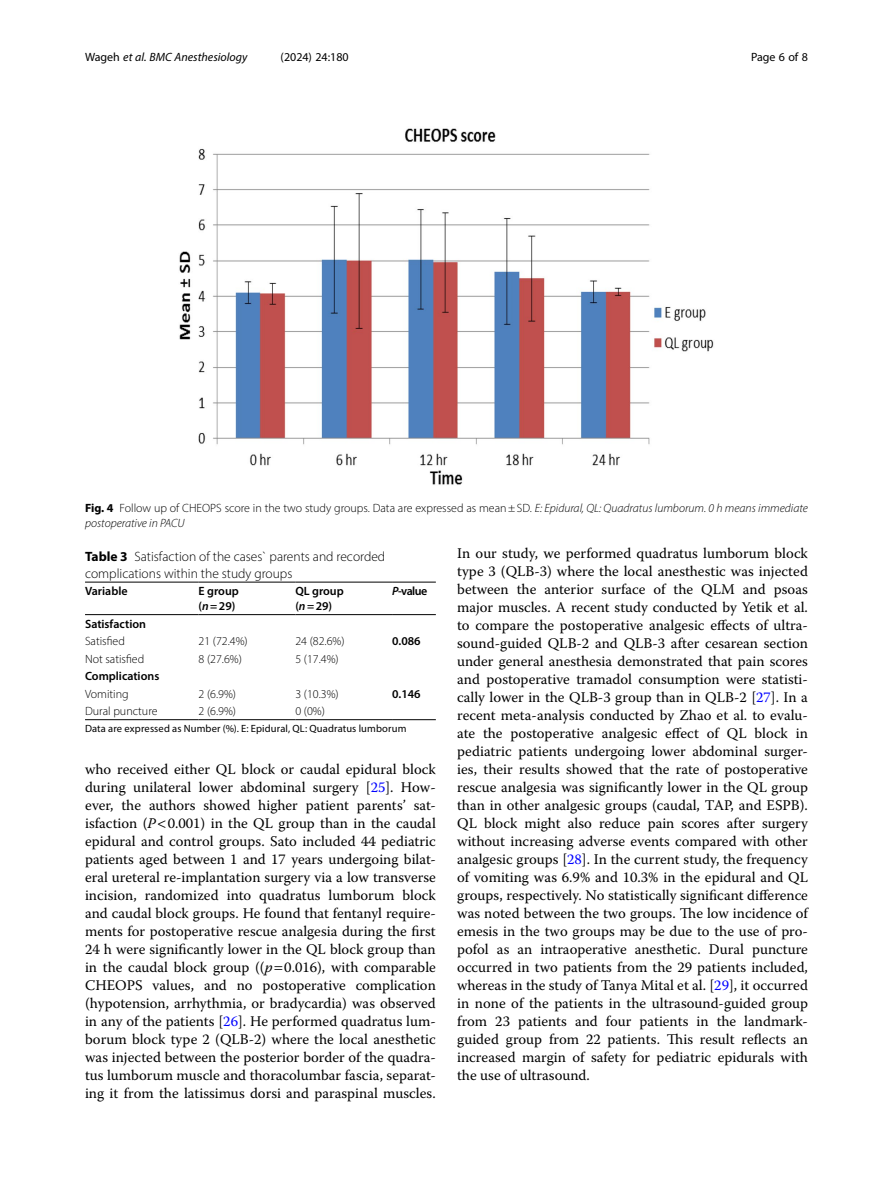
<style>
.page{position:relative;width:893px;height:1191px;background:#fff}
.page>*{position:absolute;margin:0;border:0;box-sizing:border-box;transform-origin:0 0}
.Body_Text{font:14.7px/18px "Warnock Pro";color:#000;text-align:justify}
.Table_Caption{font:300 13.5px/16.5px "Myriad Pro";color:#000}
.Figure_Caption{font:300 12px/15px "Myriad Pro";color:#000}
.Table_Body{font:300 12px "Myriad Pro";color:#000}
.Table_Head{font:600 12px "Myriad Pro";color:#000}
.Table_Body-2{font:600 12px "Myriad Pro";color:#000}
.t1{font:italic 12px "Myriad Pro";color:#000}
.t2{font:12px "Myriad Pro";color:#000}
.Table_Footnote{font:10.5px "Myriad Pro";letter-spacing:.01em;color:#000}
.s1{font-style:normal}
.s2{font-weight:700}
.s3{font-style:italic}
.s4{color:#00f}
</style>
<div class="page">
<hr style="left:392px;top:719px;width:44px;height:1px;background:#000">
<hr style="left:85px;top:614px;width:114px;height:1px;background:#000">
<hr style="left:199px;top:582px;width:96px;height:1px;background:#000">
<hr style="left:199px;top:614px;width:96px;height:1px;background:#000">
<hr style="left:295px;top:582px;width:97px;height:1px;background:#000">
<hr style="left:295px;top:614px;width:97px;height:1px;background:#000">
<hr style="left:392px;top:582px;width:44px;height:1px;background:#000">
<hr style="left:392px;top:614px;width:44px;height:1px;background:#000">
<hr style="left:199px;top:719px;width:96px;height:1px;background:#000">
<hr style="left:295px;top:719px;width:97px;height:1px;background:#000">
<hr style="left:85px;top:719px;width:114px;height:1px;background:#000">
<hr style="left:85px;top:582px;width:114px;height:1px;background:#000">
<img style="left:179px;top:128px;width:535px;height:357px">
<p class="t1" style="left:85px;top:50px;width:164px"><span class="s1">Wageh</span> et al. BMC Anesthesiology</p>
<p class="t2" style="left:281px;top:50px;width:70px">(2024) 24:180</p>
<p class="t2" style="left:751px;top:50px;width:58px">Page 6 of 8</p>
<p class="Figure_Caption" style="left:85px;top:501px;width:724px"><span class="s2">Fig. 4</span> Follow up of CHEOPS score in the two study groups. Data are expressed as mean±SD. <span class="s3">E: Epidural, QL: Quadratus lumborum. 0 h means immediate postoperative in PACU</span></p>
<p class="Table_Caption" style="left:85px;top:548px;width:302px"><span class="s2">Table 3</span> Satisfaction of the cases` parents and recorded complications within the study groups</p>
<p class="Table_Head" style="left:85px;top:583px;width:44px">Variable</p>
<p class="Table_Head" style="left:199px;top:583px;width:42px">E group</p>
<p class="Table_Head" style="left:199px;top:598px;width:38px">(<span class="s3">n</span>=29)</p>
<p class="Table_Head" style="left:295px;top:583px;width:50px">QL group</p>
<p class="Table_Head" style="left:295px;top:598px;width:38px">(<span class="s3">n</span>=29)</p>
<p class="Table_Head" style="left:392px;top:583px;width:37px"><span class="s3">P</span>-value</p>
<p class="Table_Body-2" style="left:85px;top:616px;width:63px">Satisfaction</p>
<p class="Table_Body" style="left:85px;top:634px;width:41px">Satisfied</p>
<p class="Table_Body" style="left:199px;top:634px;width:51px">21 (72.4%)</p>
<p class="Table_Body" style="left:295px;top:634px;width:51px">24 (82.6%)</p>
<p class="Table_Body-2" style="left:392px;top:633px;width:30px">0.086</p>
<p class="Table_Body" style="left:85px;top:651px;width:61px">Not satisfied</p>
<p class="Table_Body" style="left:199px;top:651px;width:45px">8 (27.6%)</p>
<p class="Table_Body" style="left:295px;top:651px;width:45px">5 (17.4%)</p>
<p class="Table_Body-2" style="left:85px;top:668px;width:76px">Complications</p>
<p class="Table_Body" style="left:85px;top:686px;width:45px">Vomiting</p>
<p class="Table_Body" style="left:199px;top:686px;width:39px">2 (6.9%)</p>
<p class="Table_Body" style="left:295px;top:686px;width:45px">3 (10.3%)</p>
<p class="Table_Body-2" style="left:392px;top:686px;width:30px">0.146</p>
<p class="Table_Body" style="left:85px;top:704px;width:74px">Dural puncture</p>
<p class="Table_Body" style="left:199px;top:704px;width:39px">2 (6.9%)</p>
<p class="Table_Body" style="left:295px;top:704px;width:31px">0 (0%)</p>
<p class="Table_Footnote" style="left:85px;top:722px;width:323px">Data are expressed as Number (%). E: Epidural, QL: Quadratus lumborum</p>
<p class="Body_Text" style="left:85px;top:760px;width:352px">who received either QL block or caudal epidural block during unilateral lower abdominal surgery [<span class="s4">25</span>]. How&shy;ever, the authors showed higher patient parents’ sat&shy;isfaction (<span class="s3">P</span> 0.001) in the QL group than in the caudal epidural and control groups. Sato included 44 pediatric patients aged between 1 and 17 years undergoing bilat&shy;eral ureteral re-implantation surgery via a low transverse incision, randomized into quadratus lumborum block and caudal block groups. He found that fentanyl require&shy;ments for postoperative rescue analgesia during the first 24 h were significantly lower in the QL block group than in the caudal block group ((<span class="s3">p</span> 0.016), with comparable CHEOPS values, and no postoperative complication (hypotension, arrhythmia, or bradycardia) was observed in any of the patients [<span class="s4">26</span>]. He performed quadratus lum&shy;borum block type 2 (QLB-2) where the local anesthetic was injected between the posterior border of the quadra&shy;tus lumborum muscle and thoracolumbar fascia, separat&shy;ing it from the latissimus dorsi and paraspinal muscles.</p>
<p class="Body_Text" style="left:457px;top:544px;width:352px">In our study, we performed quadratus lumborum block type 3 (QLB-3) where the local anesthestic was injected between the anterior surface of the QLM and psoas major muscles. A recent study conducted by Yetik et al. to compare the postoperative analgesic effects of ultra&shy;sound-guided QLB-2 and QLB-3 after cesarean section under general anesthesia demonstrated that pain scores and postoperative tramadol consumption were statisti&shy;cally lower in the QLB-3 group than in QLB-2 [<span class="s4">27</span>]. In a recent meta-analysis conducted by Zhao et al. to evalu&shy;ate the postoperative analgesic effect of QL block in pediatric patients undergoing lower abdominal surger&shy;ies, their results showed that the rate of postoperative rescue analgesia was significantly lower in the QL group than in other analgesic groups (caudal, TAP, and ESPB).<br>QL block might also reduce pain scores after surgery without increasing adverse events compared with other analgesic groups [<span class="s4">28</span>]. In the current study, the frequency of vomiting was 6.9% and 10.3% in the epidural and QL groups, respectively. No statistically significant difference was noted between the two groups. The low incidence of emesis in the two groups may be due to the use of pro&shy;pofol as an intraoperative anesthetic. Dural puncture occurred in two patients from the 29 patients included, whereas in the study of Tanya Mital et al. [<span class="s4">29</span>], it occurred in none of the patients in the ultrasound-guided group from 23 patients and four patients in the landmark&shy;guided group from 22 patients. This result reflects an increased margin of safety for pediatric epidurals with the use of ultrasound.</p>
</div>
